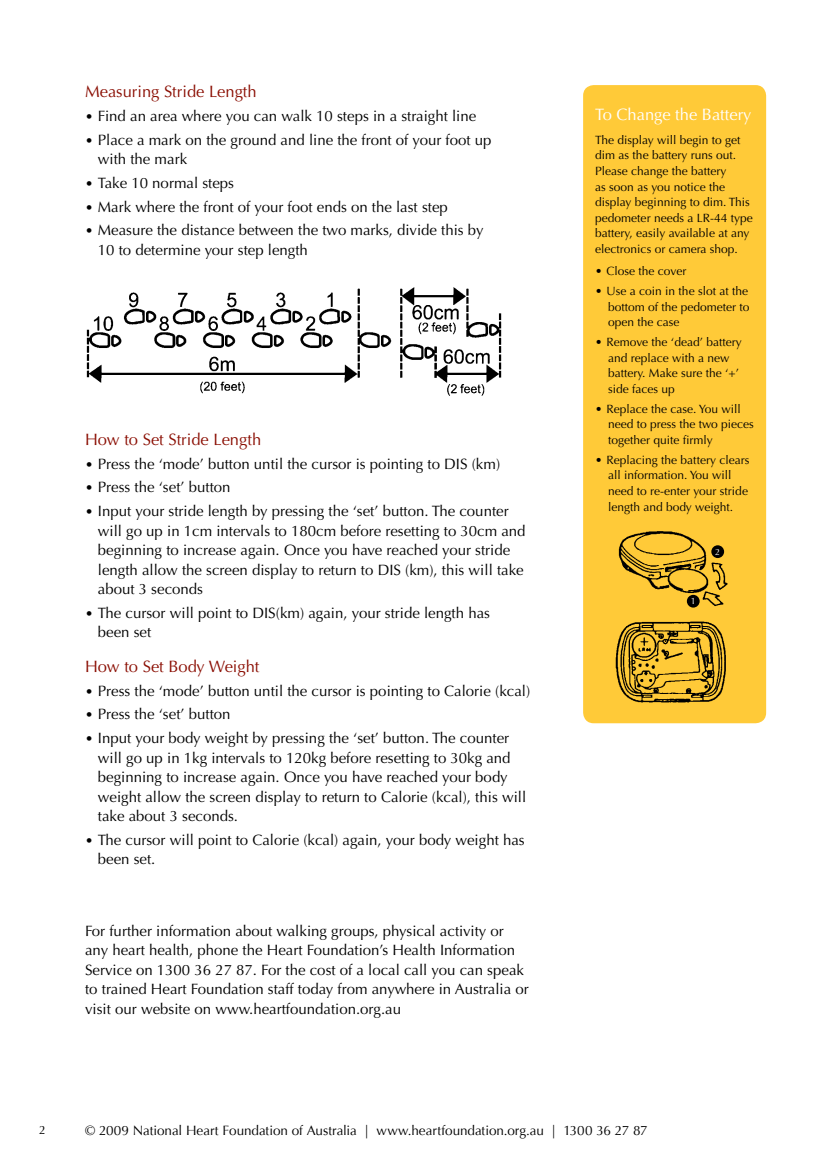
<style>
.page{position:relative;width:830px;height:1170px;background:#fff}
.page>*{position:absolute;margin:0;border:0;box-sizing:border-box;transform-origin:0 0}
.t1{font:16.5px "Optima LT";color:#8b0f04}
.t2{font:16.5px "Optima LT";color:#fff}
.t3{font:15px/19.5px "Optima LT";color:#000}
.t4{font:13.5px "Optima";letter-spacing:-.005em;color:#000}
.t5{font:12px/15.6px "Optima LT";color:#000}
.t6{font:12px "Optima";color:#000}
.t7{font:9px "Optima LT";color:#fff}
.s1{font-size:13.5px}
</style>
<div class="page">
<img style="left:86px;top:287px;width:416px;height:109px">
<div style="left:583px;top:85px;width:182px;height:638px;background:#ffca38;border-radius:11px"></div>
<img style="left:618px;top:531px;width:110px;height:77px">
<img style="left:615px;top:621px;width:111px;height:82px">
<div style="left:686px;top:594px;width:13px;height:13px;background:#000;border-radius:50%"></div>
<div style="left:711px;top:545px;width:12px;height:13px;background:#000;border-radius:50%"></div>
<p class="t1" style="left:85px;top:82px;width:173px">Measuring Stride Length</p>
<p class="t3" style="left:85px;top:106px;width:392px"><span class="s1">•</span> Find an area where you can walk 10 steps in a straight line</p>
<p class="t3" style="left:98px;top:130px;width:395px;text-indent:-13px"><span class="s1">•</span> Place a mark on the ground and line the front of your foot up with the mark</p>
<p class="t3" style="left:85px;top:173px;width:150px"><span class="s1">•</span> Take 10 normal steps</p>
<p class="t3" style="left:85px;top:197px;width:364px"><span class="s1">•</span> Mark where the front of your foot ends on the last step</p>
<p class="t3" style="left:98px;top:221px;width:387px;text-indent:-13px"><span class="s1">•</span> Measure the distance between the two marks, divide this by<br>10 to determine your step length</p>
<p class="t1" style="left:85px;top:429px;width:177px">How to Set Stride Length</p>
<p class="t3" style="left:85px;top:454px;width:416px"><span class="s1">•</span> Press the ‘mode’ button until the cursor is pointing to DIS (km)</p>
<p class="t3" style="left:85px;top:477px;width:147px"><span class="s1">•</span> Press the ‘set’ button</p>
<p class="t3" style="left:98px;top:501px;width:429px;text-indent:-13px"><span class="s1">•</span> Input your stride length by pressing the ‘set’ button. The counter will go up in 1cm intervals to 180cm before resetting to 30cm and beginning to increase again. Once you have reached your stride length allow the screen display to return to DIS (km), this will take about 3 seconds</p>
<p class="t3" style="left:98px;top:603px;width:393px;text-indent:-13px"><span class="s1">•</span> The cursor will point to DIS(km) again, your stride length has been set</p>
<p class="t1" style="left:85px;top:656px;width:176px">How to Set Body Weight</p>
<p class="t3" style="left:85px;top:681px;width:446px"><span class="s1">•</span> Press the ‘mode’ button until the cursor is pointing to Calorie (kcal)</p>
<p class="t3" style="left:85px;top:704px;width:147px"><span class="s1">•</span> Press the ‘set’ button</p>
<p class="t3" style="left:98px;top:728px;width:429px;text-indent:-13px"><span class="s1">•</span> Input your body weight by pressing the ‘set’ button. The counter will go up in 1kg intervals to 120kg before resetting to 30kg and beginning to increase again. Once you have reached your body weight allow the screen display to return to Calorie (kcal), this will take about 3 seconds.</p>
<p class="t3" style="left:98px;top:830px;width:428px;text-indent:-13px"><span class="s1">•</span> The cursor will point to Calorie (kcal) again, your body weight has been set.</p>
<p class="t3" style="left:85px;top:921px;width:445px">For further information about walking groups, physical activity or any heart health, phone the Heart Foundation’s Health Information Service on 1300 36 27 87. For the cost of a local call you can speak to trained Heart Foundation staff today from anywhere in Australia or visit our website on www.heartfoundation.org.au</p>
<p class="t2" style="left:595px;top:104px;width:158px">To Change the Battery</p>
<p class="t5" style="left:595px;top:132px;width:159px">The display will begin to get dim as the battery runs out.<br>Please change the battery<br>as soon as you notice the display beginning to dim. This pedometer needs a LR-44 type battery, easily available at any electronics or camera shop.</p>
<p class="t5" style="left:595px;top:263px;width:92px">• Close the cover</p>
<p class="t5" style="left:607px;top:283px;width:143px;text-indent:-13px">• Use a coin in the slot at the bottom of the pedometer to open the case</p>
<p class="t5" style="left:607px;top:334px;width:135px;text-indent:-13px">• Remove the ‘dead’ battery and replace with a new battery. Make sure the ‘+’ side faces up</p>
<p class="t5" style="left:607px;top:401px;width:147px;text-indent:-13px">• Replace the case. You will need to press the two pieces together quite firmly</p>
<p class="t5" style="left:607px;top:452px;width:143px;text-indent:-13px">• Replacing the battery clears all information. You will need to re-enter your stride length and body weight.</p>
<p class="t7" style="left:690px;top:596px;width:7px">1</p>
<p class="t7" style="left:714px;top:546px;width:7px">2</p>
<p class="t6" style="left:39px;top:1123px;width:8px">2</p>
<p class="t4" style="left:85px;top:1122px;width:564px">© 2009 National Heart Foundation of Australia | www.heartfoundation.org.au | 1300 36 27 87</p>
</div>
